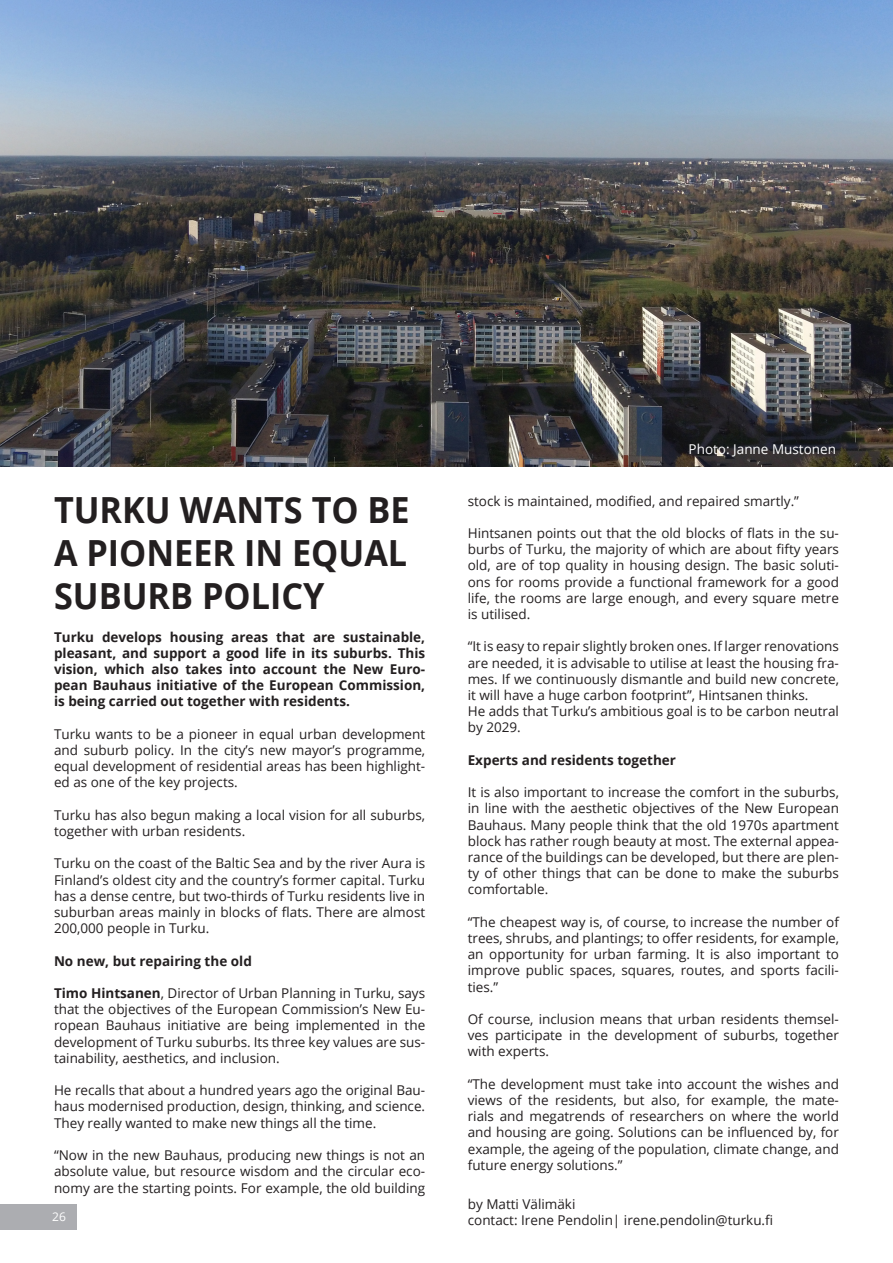
<style>
.page{position:relative;width:893px;height:1263px;background:#fff}
.page>*{position:absolute;margin:0;border:0;box-sizing:border-box;transform-origin:0 0}
.Basic{font:700 36px/43.2px "Open Sans";color:#231f20;text-align:justify;scale:.95 1}
.Basic-2{font:13.5px/16.2px "Open Sans";color:#231f20;text-align:justify}
.Basic-3{font:700 13.5px/16.2px "Open Sans";color:#231f20;text-align:justify}
.t1{font:13.5px "Open Sans";color:#fff}
.t2{font:12px "Open Sans";color:#fff}
.s1{font-weight:700}
</style>
<div class="page">
<img style="left:0;top:0;width:893px;height:466px">
<div style="left:0;top:1204px;width:77px;height:26px;background:#acadb1"></div>
<p class="t1" style="left:689px;top:440px;width:149px">Photo: Janne Mustonen</p>
<p class="Basic-2" style="left:468px;top:492px;width:333px">stock is maintained, modified, and repaired smartly.”</p>
<p class="Basic-2" style="left:468px;top:525px;width:373px">Hintsanen points out that the old blocks of flats in the su&shy;burbs of Turku, the majority of which are about fifty years old, are of top quality in housing design. The basic soluti&shy;ons for rooms provide a functional framework for a good life, the rooms are large enough, and every square metre is utilised.</p>
<p class="Basic-2" style="left:468px;top:638px;width:373px">“It is easy to repair slightly broken ones. If larger renovations are needed, it is advisable to utilise at least the housing fra&shy;mes. If we continuously dismantle and build new concrete, it will have a huge carbon footprint”, Hintsanen thinks.</p>
<p class="Basic-2" style="left:468px;top:703px;width:373px">He adds that Turku’s ambitious goal is to be carbon neutral by 2029.</p>
<p class="Basic-3" style="left:468px;top:751px;width:210px">Experts and residents together</p>
<p class="Basic-2" style="left:468px;top:784px;width:373px">It is also important to increase the comfort in the suburbs, in line with the aesthetic objectives of the New European Bauhaus. Many people think that the old 1970s apartment block has rather rough beauty at most. The external appea&shy;rance of the buildings can be developed, but there are plen&shy;ty of other things that can be done to make the suburbs comfortable.</p>
<p class="Basic-2" style="left:468px;top:913px;width:373px">“The cheapest way is, of course, to increase the number of trees, shrubs, and plantings; to offer residents, for example, an opportunity for urban farming. It is also important to improve public spaces, squares, routes, and sports facili&shy;ties.”</p>
<p class="Basic-2" style="left:468px;top:1011px;width:373px">Of course, inclusion means that urban residents themsel&shy;ves participate in the development of suburbs, together with experts.</p>
<p class="Basic-2" style="left:468px;top:1075px;width:373px">“The development must take into account the wishes and views of the residents, but also, for example, the mate&shy;rials and megatrends of researchers on where the world and housing are going. Solutions can be influenced by, for example, the ageing of the population, climate change, and future energy solutions.”</p>
<p class="Basic-2" style="left:468px;top:1195px;width:109px">by Matti Välimäki</p>
<p class="Basic" style="left:54px;top:487px;width:376px">TURKU WANTS TO BE A PIONEER IN EQUAL SUBURB POLICY</p>
<p class="Basic-3" style="left:54px;top:628px;width:373px">Turku develops housing areas that are sustainable, pleasant, and support a good life in its suburbs. This vision, which also takes into account the New Euro&shy;pean Bauhaus initiative of the European Commission, is being carried out together with residents.</p>
<p class="Basic-2" style="left:54px;top:725px;width:373px">Turku wants to be a pioneer in equal urban development and suburb policy. In the city’s new mayor’s programme, equal development of residential areas has been highlight&shy;ed as one of the key projects.</p>
<p class="Basic-2" style="left:54px;top:806px;width:373px">Turku has also begun making a local vision for all suburbs, together with urban residents.</p>
<p class="Basic-2" style="left:54px;top:855px;width:373px">Turku on the coast of the Baltic Sea and by the river Aura is Finland’s oldest city and the country’s former capital. Turku has a dense centre, but two-thirds of Turku residents live in suburban areas mainly in blocks of flats. There are almost 200,000 people in Turku.</p>
<p class="Basic-3" style="left:54px;top:952px;width:199px">No new, but repairing the old</p>
<p class="Basic-2" style="left:54px;top:985px;width:373px"><span class="s1">Timo Hintsanen</span>, Director of Urban Planning in Turku, says that the objectives of the European Commission’s New Eu&shy;ropean Bauhaus initiative are being implemented in the development of Turku suburbs. Its three key values are sus&shy;tainability, aesthetics, and inclusion.</p>
<p class="Basic-2" style="left:54px;top:1082px;width:373px">He recalls that about a hundred years ago the original Bau&shy;haus modernised production, design, thinking, and science.<br>They really wanted to make new things all the time.</p>
<p class="Basic-2" style="left:54px;top:1147px;width:373px">“Now in the new Bauhaus, producing new things is not an absolute value, but resource wisdom and the circular eco&shy;nomy are the starting points. For example, the old building</p>
<p class="t2" style="left:52px;top:1208px;width:15px">26</p>
<p class="Basic-2" style="left:468px;top:1211px;width:307px">contact: Irene Pendolin| irene.pendolin@turku.fi</p>
</div>
